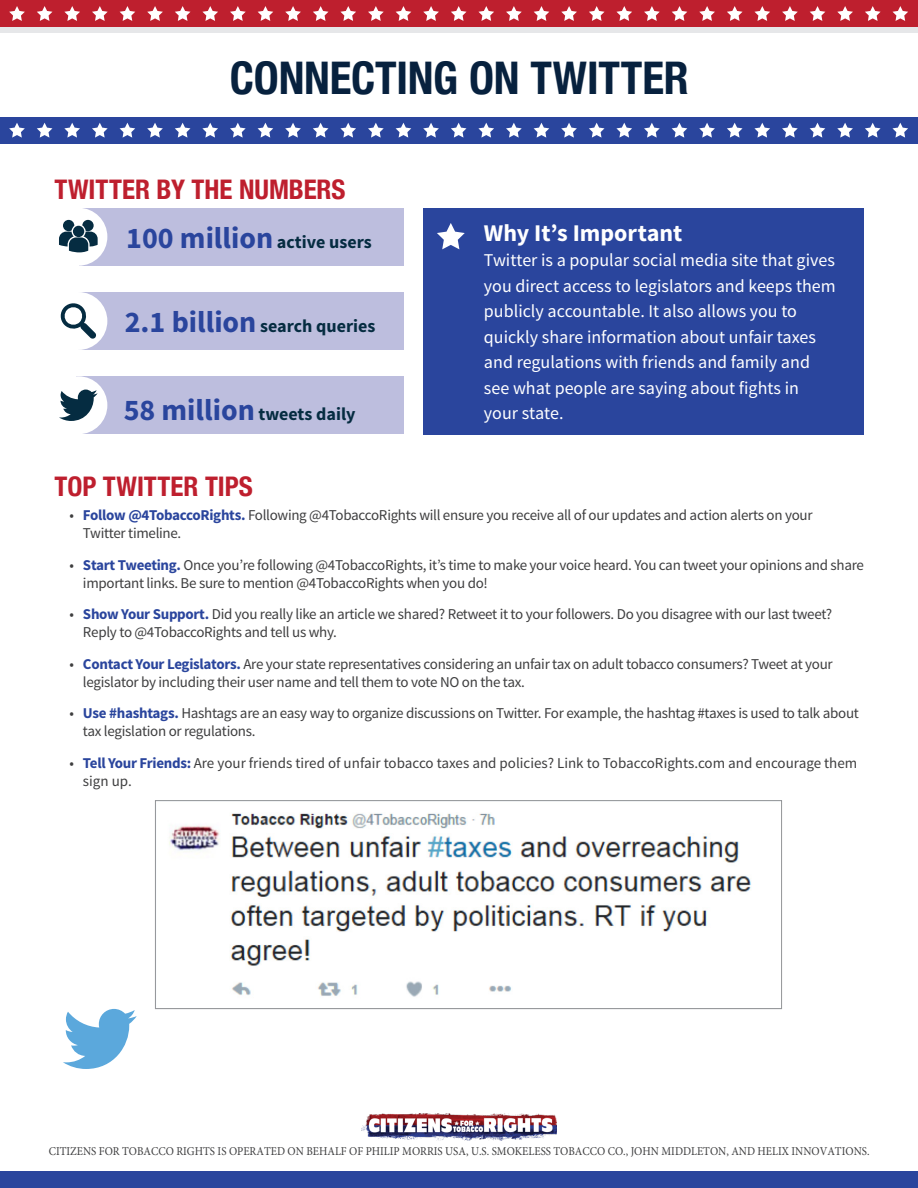
<style>
.page{position:relative;width:918px;height:1188px;background:#fff}
.page>*{position:absolute;margin:0;border:0;box-sizing:border-box;transform-origin:0 0}
.t1{font:700 condensed 45px "Helvetica Neue";letter-spacing:-.005em;color:#07213e}
.Head_1{font:700 condensed 27px "Helvetica Neue";color:#be1f2e}
.Head_2{font:700 24px "Source Sans Pro";color:#fff}
.Body_Text{font:18px/25.5px "Source Sans Pro";color:#fff}
.Call_Out_Text{font:700 18px "Source Sans Pro";color:#052c41}
.t2{font:15px/18px "Source Sans Pro";letter-spacing:-.02em;color:#3e3e3f}
.t3{font:15px/18px "Source Sans Pro";color:#3e3e3f}
.t4{font:12px "Minion Pro";color:#3e3e3f;scale:.91 1}
.s1{font-size:30px;color:#2a459d}
.s2{font-weight:700;color:#2a459d}
</style>
<div class="page">
<div style="left:0;top:0;width:918px;height:32px;background:#e6e7e9"></div>
<div style="left:0;top:0;width:918px;height:27px;background:#be1f2e"></div>
<svg style="left:9px;top:6px;width:16px;height:15px"></svg>
<svg style="left:37px;top:6px;width:15px;height:15px"></svg>
<svg style="left:64px;top:6px;width:16px;height:15px"></svg>
<svg style="left:92px;top:6px;width:16px;height:15px"></svg>
<svg style="left:120px;top:6px;width:15px;height:15px"></svg>
<svg style="left:147px;top:6px;width:16px;height:15px"></svg>
<svg style="left:175px;top:6px;width:15px;height:15px"></svg>
<svg style="left:202px;top:6px;width:16px;height:15px"></svg>
<svg style="left:230px;top:6px;width:16px;height:15px"></svg>
<svg style="left:258px;top:6px;width:15px;height:15px"></svg>
<svg style="left:285px;top:6px;width:16px;height:15px"></svg>
<svg style="left:313px;top:6px;width:16px;height:15px"></svg>
<svg style="left:340px;top:6px;width:16px;height:15px"></svg>
<svg style="left:368px;top:6px;width:16px;height:15px"></svg>
<svg style="left:396px;top:6px;width:15px;height:15px"></svg>
<svg style="left:423px;top:6px;width:16px;height:15px"></svg>
<svg style="left:451px;top:6px;width:16px;height:15px"></svg>
<svg style="left:478px;top:6px;width:16px;height:15px"></svg>
<svg style="left:506px;top:6px;width:16px;height:15px"></svg>
<svg style="left:534px;top:6px;width:15px;height:15px"></svg>
<svg style="left:561px;top:6px;width:16px;height:15px"></svg>
<svg style="left:589px;top:6px;width:16px;height:15px"></svg>
<svg style="left:616px;top:6px;width:16px;height:15px"></svg>
<svg style="left:644px;top:6px;width:16px;height:15px"></svg>
<svg style="left:672px;top:6px;width:15px;height:15px"></svg>
<svg style="left:699px;top:6px;width:16px;height:15px"></svg>
<svg style="left:727px;top:6px;width:16px;height:15px"></svg>
<svg style="left:754px;top:6px;width:16px;height:15px"></svg>
<svg style="left:782px;top:6px;width:16px;height:15px"></svg>
<svg style="left:810px;top:6px;width:15px;height:15px"></svg>
<svg style="left:837px;top:6px;width:16px;height:15px"></svg>
<svg style="left:865px;top:6px;width:16px;height:15px"></svg>
<svg style="left:893px;top:6px;width:15px;height:15px"></svg>
<div style="left:0;top:117px;width:918px;height:27px;background:#2a459d"></div>
<svg style="left:9px;top:123px;width:16px;height:15px"></svg>
<svg style="left:37px;top:123px;width:15px;height:15px"></svg>
<svg style="left:64px;top:123px;width:16px;height:15px"></svg>
<svg style="left:92px;top:123px;width:16px;height:15px"></svg>
<svg style="left:120px;top:123px;width:15px;height:15px"></svg>
<svg style="left:147px;top:123px;width:16px;height:15px"></svg>
<svg style="left:175px;top:123px;width:15px;height:15px"></svg>
<svg style="left:202px;top:123px;width:16px;height:15px"></svg>
<svg style="left:230px;top:123px;width:16px;height:15px"></svg>
<svg style="left:258px;top:123px;width:15px;height:15px"></svg>
<svg style="left:285px;top:123px;width:16px;height:15px"></svg>
<svg style="left:313px;top:123px;width:15px;height:15px"></svg>
<svg style="left:340px;top:123px;width:16px;height:15px"></svg>
<svg style="left:368px;top:123px;width:16px;height:15px"></svg>
<svg style="left:396px;top:123px;width:15px;height:15px"></svg>
<svg style="left:423px;top:123px;width:16px;height:15px"></svg>
<svg style="left:451px;top:123px;width:15px;height:15px"></svg>
<svg style="left:478px;top:123px;width:16px;height:15px"></svg>
<svg style="left:506px;top:123px;width:16px;height:15px"></svg>
<svg style="left:534px;top:123px;width:15px;height:15px"></svg>
<svg style="left:561px;top:123px;width:16px;height:15px"></svg>
<svg style="left:589px;top:123px;width:16px;height:15px"></svg>
<svg style="left:616px;top:123px;width:16px;height:15px"></svg>
<svg style="left:644px;top:123px;width:16px;height:15px"></svg>
<svg style="left:672px;top:123px;width:15px;height:15px"></svg>
<svg style="left:699px;top:123px;width:16px;height:15px"></svg>
<svg style="left:727px;top:123px;width:16px;height:15px"></svg>
<svg style="left:754px;top:123px;width:16px;height:15px"></svg>
<svg style="left:782px;top:123px;width:16px;height:15px"></svg>
<svg style="left:810px;top:123px;width:15px;height:15px"></svg>
<svg style="left:837px;top:123px;width:16px;height:15px"></svg>
<svg style="left:865px;top:123px;width:16px;height:15px"></svg>
<svg style="left:892px;top:123px;width:16px;height:15px"></svg>
<div style="left:0;top:1171px;width:918px;height:17px;background:#2a459d"></div>
<img style="left:361px;top:1114px;width:196px;height:27px">
<div style="left:79px;top:208px;width:324px;height:58px;background:#bdbede"></div>
<div style="left:49px;top:208px;width:58px;height:58px;background:#fff;border-radius:50%"></div>
<img style="left:169px;top:813px;width:582px;height:184px">
<div style="left:155px;top:800px;width:627px;height:209px;border:1px solid #939598"></div>
<div style="left:423px;top:208px;width:441px;height:226px;background:#2a459d"></div>
<svg style="left:437px;top:223px;width:28px;height:26px"></svg>
<div style="left:78px;top:292px;width:325px;height:58px;background:#bdbede"></div>
<div style="left:49px;top:292px;width:58px;height:58px;background:#fff;border-radius:50%"></div>
<div style="left:76px;top:376px;width:327px;height:58px;background:#bdbede"></div>
<svg style="left:59px;top:220px;width:39px;height:32px"></svg>
<div style="left:49px;top:376px;width:58px;height:58px;background:#fff;border-radius:50%"></div>
<svg style="left:59px;top:390px;width:39px;height:31px"></svg>
<svg style="left:60px;top:303px;width:36px;height:36px"></svg>
<svg style="left:63px;top:1009px;width:74px;height:60px"></svg>
<p class="t1" style="left:230px;top:41px;width:460px">CONNECTING ON TWITTER</p>
<p class="Head_1" style="left:54px;top:167px;width:293px">TWITTER BY THE NUMBERS</p>
<p class="Call_Out_Text" style="left:126px;top:230px;width:247px"><span class="s1">100 million</span> active users</p>
<p class="Call_Out_Text" style="left:125px;top:315px;width:252px"><span class="s1">2.1 billion</span> search queries</p>
<p class="Call_Out_Text" style="left:124px;top:402px;width:233px"><span class="s1">58 million</span> tweets daily</p>
<p class="Head_2" style="left:484px;top:217px;width:200px">Why It’s Important</p>
<p class="Body_Text" style="left:484px;top:248px;width:353px">Twitter is a popular social media site that gives you direct access to legislators and keeps them publicly accountable. It also allows you to quickly share information about unfair taxes and regulations with friends and family and see what people are saying about fights in your state.</p>
<p class="Head_1" style="left:54px;top:464px;width:200px">TOP TWITTER TIPS</p>
<p class="t2" style="left:83px;top:507px;width:731px;text-indent:-14px">• <span class="s2">Follow @4TobaccoRights.</span> Following @4TobaccoRights will ensure you receive all of our updates and action alerts on your<br>Twitter timeline.</p>
<p class="t2" style="left:83px;top:556px;width:782px;text-indent:-14px">• <span class="s2">Start Tweeting.</span> Once you’re following @4TobaccoRights, it’s time to make your voice heard. You can tweet your opinions and share important links. Be sure to mention @4TobaccoRights when you do!</p>
<p class="t2" style="left:83px;top:606px;width:751px;text-indent:-14px">• <span class="s2">Show Your Support.</span> Did you really like an article we shared? Retweet it to your followers. Do you disagree with our last tweet?<br>Reply to @4TobaccoRights and tell us why.</p>
<p class="t2" style="left:83px;top:655px;width:751px;text-indent:-14px">• <span class="s2">Contact Your Legislators.</span> Are your state representatives considering an unfair tax on adult tobacco consumers? Tweet at your legislator by including their user name and tell them to vote NO on the tax.</p>
<p class="t2" style="left:83px;top:705px;width:777px;text-indent:-14px">• <span class="s2">Use #hashtags.</span> Hashtags are an easy way to organize discussions on Twitter. For example, the hashtag #taxes is used to talk about tax legislation or regulations.</p>
<p class="t3" style="left:83px;top:754px;width:776px;text-indent:-14px">• <span class="s2">Tell Your Friends:</span> Are your friends tired of unfair tobacco taxes and policies? Link to TobaccoRights.com and encourage them sign up.</p>
<p class="t4" style="left:49px;top:1143px;width:903px">CITIZENS FOR TOBACCO RIGHTS IS OPERATED ON BEHALF OF PHILIP MORRIS USA, U.S. SMOKELESS TOBACCO CO., JOHN MIDDLETON, AND HELIX INNOVATIONS.</p>
</div>
